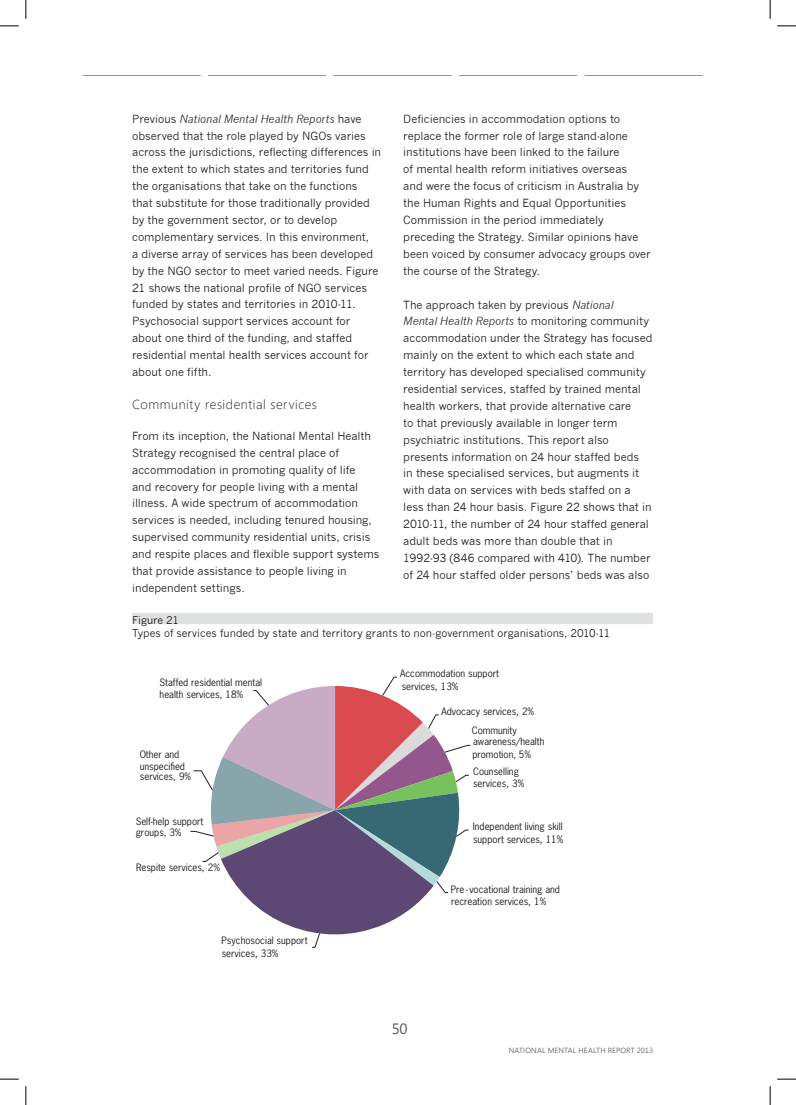
<style>
.page{position:relative;width:796px;height:1105px;background:#fff}
.page>*{position:absolute;margin:0;border:0;box-sizing:border-box;transform-origin:0 0}
.t1{font:15px "Segoe";color:#595a5a}
.Heading_5{font:300 13.12px "Segoe";letter-spacing:.04em;color:#231f20}
.Body_Text{font:11px/16.9px "News Gothic";letter-spacing:-.005em;color:#231f20}
.t2{font:10.5px/12.8px "News Gothic";color:#231f20}
.t3{font:9.62px/12.6px "News Gothic Std";color:#231f20}
.t4{font:7.5px "Segoe UI";letter-spacing:.02em;color:#6d6f71}
.s1{font-style:italic}
</style>
<div class="page">
<svg style="left:83px;top:75px;width:620px;height:1px"></svg>
<div style="left:132px;top:612px;width:521px;height:12px;background:#dee0e1"></div>
<svg style="left:190px;top:676px;width:281px;height:271px"></svg>
<svg style="left:0;top:25px;width:19px;height:2px"></svg>
<svg style="left:777px;top:25px;width:19px;height:2px"></svg>
<svg style="left:0;top:1078px;width:19px;height:1px"></svg>
<svg style="left:777px;top:1078px;width:19px;height:1px"></svg>
<svg style="left:25px;top:0;width:2px;height:19px"></svg>
<svg style="left:25px;top:1086px;width:2px;height:18px"></svg>
<svg style="left:769px;top:0;width:2px;height:19px"></svg>
<svg style="left:769px;top:1086px;width:2px;height:18px"></svg>
<p class="Body_Text" style="left:403px;top:110px;width:249px">Deficiencies in accommodation options to replace the former role of large stand‑alone institutions have been linked to the failure<br>of mental health reform initiatives overseas<br>and were the focus of criticism in Australia by the Human Rights and Equal Opportunities Commission in the period immediately preceding the Strategy. Similar opinions have been voiced by consumer advocacy groups over the course of the Strategy.</p>
<p class="Body_Text" style="left:403px;top:296px;width:251px">The approach taken by previous <span class="s1">National<br>Mental Health Reports</span> to monitoring community accommodation under the Strategy has focused mainly on the extent to which each state and territory has developed specialised community residential services, staffed by trained mental health workers, that provide alternative care<br>to that previously available in longer term psychiatric institutions. This report also presents information on 24 hour staffed beds<br>in these specialised services, but augments it with data on services with beds staffed on a less than 24 hour basis. Figure 22 shows that in 2010‑11, the number of 24 hour staffed general adult beds was more than double that in 1992‑93 (846 compared with 410). The number of 24 hour staffed older persons’ beds was also</p>
<p class="t2" style="left:132px;top:613px;width:480px">Figure 21<br>Types of services funded by state and territory grants to non‑government organisations, 2010‑11</p>
<p class="t3" style="left:400px;top:667px;width:100px">Accommodation support services, 13%</p>
<p class="t3" style="left:472px;top:701px;width:64px;line-height:19.5px;text-indent:-30px">Advocacy services, 2%<br>Community</p>
<p class="t3" style="left:472px;top:735px;width:74px">awareness/health promotion, 5%</p>
<p class="t3" style="left:473px;top:765px;width:53px;line-height:11.5px">Counselling services, 3%</p>
<p class="t3" style="left:473px;top:819px;width:92px">Independent living skill support services, 11%</p>
<p class="Body_Text" style="left:132px;top:110px;width:250px">Previous <span class="s1">National Mental Health Reports</span> have observed that the role played by NGOs varies across the jurisdictions, reflecting differences in the extent to which states and territories fund the organisations that take on the functions<br>that substitute for those traditionally provided by the government sector, or to develop complementary services. In this environment,<br>a diverse array of services has been developed by the NGO sector to meet varied needs. Figure 21 shows the national profile of NGO services funded by states and territories in 2010‑11.<br>Psychosocial support services account for about one third of the funding, and staffed residential mental health services account for about one fifth.</p>
<h4 class="Heading_5" style="left:132px;top:396px;width:186px">Community residential services</h4>
<p class="Body_Text" style="left:132px;top:427px;width:249px">From its inception, the National Mental Health Strategy recognised the central place of accommodation in promoting quality of life<br>and recovery for people living with a mental illness. A wide spectrum of accommodation services is needed, including tenured housing, supervised community residential units, crisis and respite places and flexible support systems that provide assistance to people living in independent settings.</p>
<p class="t3" style="left:160px;top:675px;width:104px">Staffed residential mental health services, 18%</p>
<p class="t3" style="left:140px;top:748px;width:53px;line-height:11.1px">Other and unspecified services, 9%</p>
<p class="t3" style="left:136px;top:815px;width:69px;line-height:11.5px">Self-help support groups, 3%</p>
<p class="t3" style="left:136px;top:860px;width:86px">Respite services, 2%</p>
<p class="t3" style="left:221px;top:933px;width:88px">Psychosocial support services, 33%</p>
<p class="t3" style="left:451px;top:882px;width:111px">Pre - vocational training and recreation services, 1%</p>
<h1 class="t1" style="left:392px;top:1018px;width:17px">50</h1>
<p class="t4" style="left:509px;top:1044px;width:146px">NATIONAL MENTAL HEALTH REPORT 2013</p>
</div>
